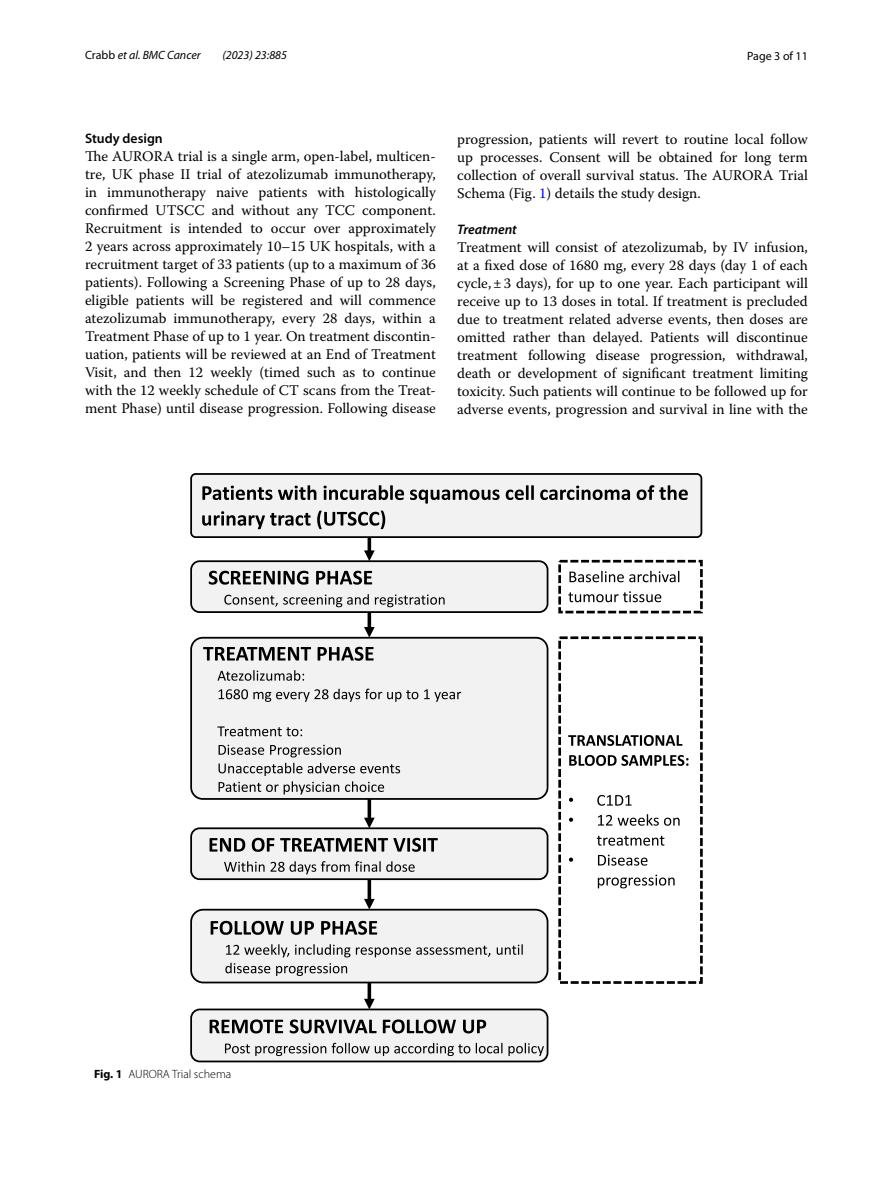
<style>
.page{position:relative;width:893px;height:1187px;background:#fff}
.page>*{position:absolute;margin:0;border:0;box-sizing:border-box;transform-origin:0 0}
.t1{font:14.7px/18px "Warnock Pro";color:#000;text-align:justify}
.t2{font:600 13.8px "Myriad Pro";color:#000}
.t3{font:italic 600 13.8px "Myriad Pro";color:#000}
.t4{font:italic 12px "Myriad Pro";color:#000}
.t5{font:300 12px "Myriad Pro";color:#000}
.t6{font:12px "Myriad Pro";color:#000}
.s1{font-style:normal}
.s2{color:#00f}
.s3{font-weight:700}
</style>
<div class="page">
<div style="left:191px;top:637px;width:357px;height:161px;background:#f2f2f2;border-radius:12px"></div>
<div style="left:190px;top:636px;width:358px;height:163px;border:2px solid #000;border-radius:12px"></div>
<svg style="left:203px;top:646px;width:171px;height:14px"></svg>
<svg style="left:218px;top:670px;width:86px;height:10px"></svg>
<svg style="left:219px;top:688px;width:242px;height:13px"></svg>
<svg style="left:217px;top:726px;width:85px;height:10px"></svg>
<svg style="left:219px;top:744px;width:181px;height:50px"></svg>
<div style="left:191px;top:1009px;width:357px;height:52px;background:#f2f2f2;border-radius:9px"></div>
<div style="left:190px;top:1008px;width:358px;height:54px;border:2px solid #000;border-radius:9px"></div>
<svg style="left:210px;top:1019px;width:276px;height:14px"></svg>
<svg style="left:225px;top:1042px;width:319px;height:13px"></svg>
<hr style="left:368px;top:517px;width:3px;height:35px;background:#000">
<svg style="left:364px;top:550px;width:11px;height:10px"></svg>
<hr style="left:368px;top:612px;width:3px;height:16px;background:#000">
<svg style="left:364px;top:627px;width:11px;height:10px"></svg>
<hr style="left:368px;top:798px;width:3px;height:21px;background:#000">
<svg style="left:364px;top:817px;width:11px;height:10px"></svg>
<hr style="left:368px;top:879px;width:3px;height:21px;background:#000">
<svg style="left:364px;top:898px;width:11px;height:10px"></svg>
<hr style="left:368px;top:982px;width:3px;height:18px;background:#000">
<svg style="left:364px;top:998px;width:11px;height:11px"></svg>
<div style="left:191px;top:561px;width:357px;height:51px;background:#f2f2f2;border-radius:8px"></div>
<div style="left:190px;top:560px;width:358px;height:53px;border:2px solid #000;border-radius:8px"></div>
<svg style="left:209px;top:570px;width:163px;height:14px"></svg>
<svg style="left:224px;top:594px;width:221px;height:13px"></svg>
<div style="left:191px;top:828px;width:357px;height:51px;background:#f2f2f2;border-radius:8px"></div>
<div style="left:190px;top:827px;width:358px;height:53px;border:2px solid #000;border-radius:8px"></div>
<svg style="left:210px;top:837px;width:228px;height:14px"></svg>
<svg style="left:224px;top:861px;width:191px;height:13px"></svg>
<div style="left:191px;top:909px;width:357px;height:73px;background:#f2f2f2;border-radius:12px"></div>
<div style="left:190px;top:908px;width:358px;height:75px;border:2px solid #000;border-radius:12px"></div>
<svg style="left:211px;top:920px;width:166px;height:14px"></svg>
<svg style="left:225px;top:944px;width:298px;height:31px"></svg>
<div style="left:191px;top:474px;width:510px;height:63px;background:#f2f2f2;border-radius:5px"></div>
<div style="left:190px;top:473px;width:512px;height:65px;border:2px solid #000;border-radius:5px"></div>
<svg style="left:202px;top:485px;width:486px;height:18px"></svg>
<svg style="left:202px;top:510px;width:183px;height:19px"></svg>
<div style="left:558px;top:636px;width:145px;height:347px;border:3px dashed #000"></div>
<svg style="left:568px;top:735px;width:114px;height:10px"></svg>
<svg style="left:569px;top:755px;width:119px;height:10px"></svg>
<svg style="left:569px;top:797px;width:4px;height:4px"></svg>
<svg style="left:597px;top:795px;width:35px;height:10px"></svg>
<svg style="left:569px;top:817px;width:4px;height:4px"></svg>
<svg style="left:598px;top:814px;width:82px;height:11px"></svg>
<svg style="left:597px;top:835px;width:67px;height:10px"></svg>
<svg style="left:569px;top:857px;width:4px;height:4px"></svg>
<svg style="left:598px;top:854px;width:49px;height:11px"></svg>
<svg style="left:598px;top:874px;width:77px;height:14px"></svg>
<div style="left:558px;top:560px;width:145px;height:53px;border:3px dashed #000"></div>
<svg style="left:569px;top:570px;width:110px;height:12px"></svg>
<svg style="left:568px;top:591px;width:93px;height:11px"></svg>
<p class="t4" style="left:85px;top:48px;width:117px"><span class="s1">Crabb</span> et al. BMC Cancer</p>
<p class="t4" style="left:222px;top:48px;width:66px">(2023) 23:885</p>
<p class="t6" style="left:747px;top:48px;width:62px">Page 3 of 11</p>
<p class="t2" style="left:85px;top:130px;width:79px">Study design</p>
<p class="t1" style="left:85px;top:147px;width:352px">The AURORA trial is a single arm, open-label, multicen&shy;tre, UK phase II trial of atezolizumab immunotherapy, in immunotherapy naive patients with histologically confirmed UTSCC and without any TCC component.<br>Recruitment is intended to occur over approximately 2 years across approximately 10–15 UK hospitals, with a recruitment target of 33 patients (up to a maximum of 36 patients). Following a Screening Phase of up to 28 days, eligible patients will be registered and will commence atezolizumab immunotherapy, every 28 days, within a Treatment Phase of up to 1 year. On treatment discontin&shy;uation, patients will be reviewed at an End of Treatment Visit, and then 12 weekly (timed such as to continue with the 12 weekly schedule of CT scans from the Treat&shy;ment Phase) until disease progression. Following disease</p>
<p class="t1" style="left:457px;top:130px;width:352px">progression, patients will revert to routine local follow up processes. Consent will be obtained for long term collection of overall survival status. The AURORA Trial Schema (Fig. <span class="s2">1</span>) details the study design.</p>
<p class="t3" style="left:457px;top:220px;width:61px">Treatment</p>
<p class="t1" style="left:457px;top:238px;width:352px">Treatment will consist of atezolizumab, by IV infusion, at a fixed dose of 1680 mg, every 28 days (day 1 of each cycle,±3 days), for up to one year. Each participant will receive up to 13 doses in total. If treatment is precluded due to treatment related adverse events, then doses are omitted rather than delayed. Patients will discontinue treatment following disease progression, withdrawal, death or development of significant treatment limiting toxicity. Such patients will continue to be followed up for adverse events, progression and survival in line with the</p>
<p class="t5" style="left:94px;top:1066px;width:139px"><span class="s3">Fig. 1</span> AURORA Trial schema</p>
</div>
